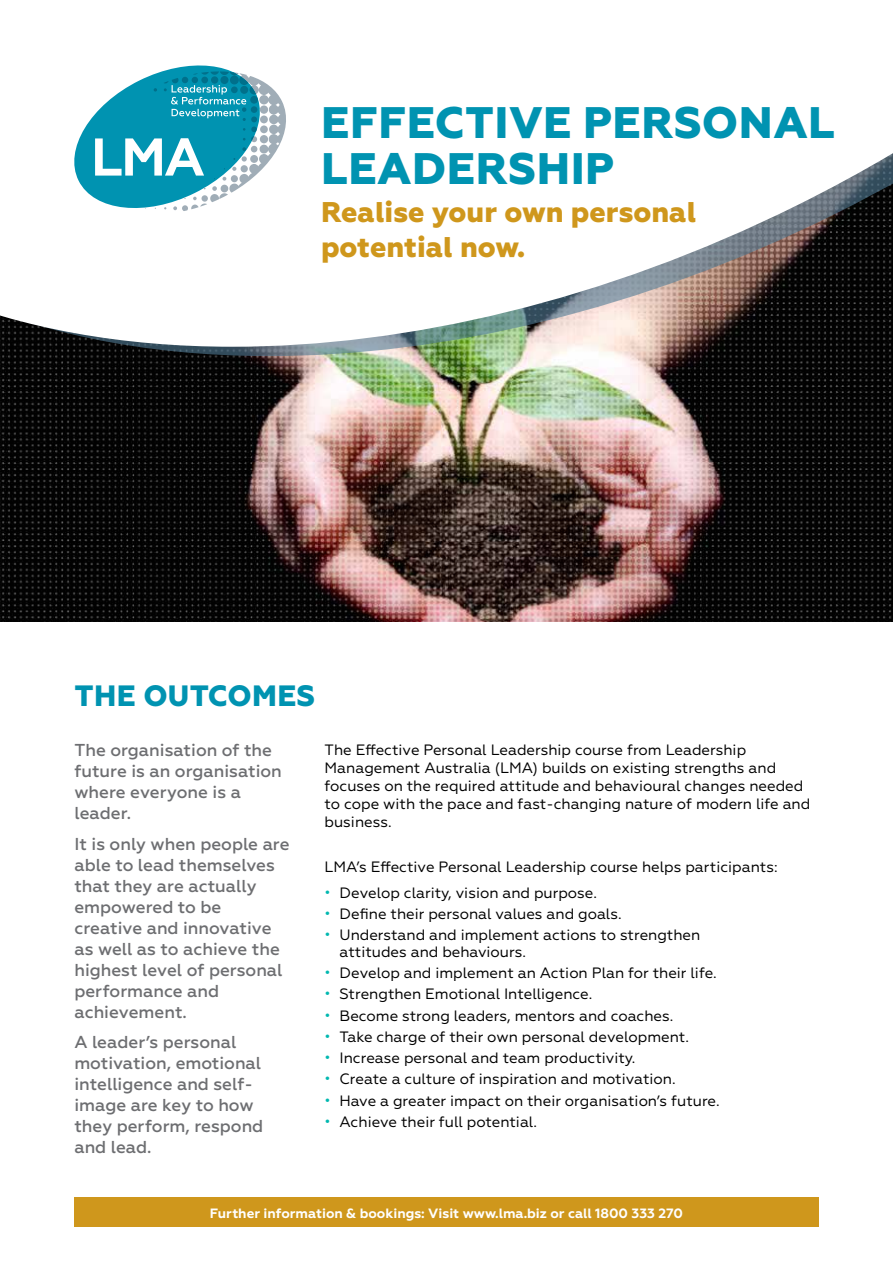
<style>
.page{position:relative;width:893px;height:1263px;background:#fff}
.page>*{position:absolute;margin:0;border:0;box-sizing:border-box;transform-origin:0 0}
.t1{font:800 44.1px/46.2px "Geometria";letter-spacing:.01em;color:#0093b1}
.t2{font:800 29.4px "Geometria";letter-spacing:.01em;color:#0093b1}
.t3{font:800 28.5px/34.2px "Geometria";color:#cf971c}
.t4{font:500 17.25px/21px "Geometria";color:#6d6e71}
.t5{font:15px/18px "Geometria";color:#000}
.t6{font:700 13.5px "Geometria";color:#fff}
.s1{color:#00b8b0}
</style>
<div class="page">
<img style="left:0;top:356px;width:893px;height:265px">
<img style="left:0;top:347px;width:893px;height:9px">
<svg style="left:0;top:153px;width:893px;height:194px"></svg>
<svg style="left:74px;top:65px;width:212px;height:146px"></svg>
<div style="left:74px;top:1197px;width:745px;height:30px;background:#cf971c"></div>
<h1 class="t1" style="left:321px;top:100px;width:515px">EFFECTIVE PERSONAL<br>LEADERSHIP</h1>
<h3 class="t3" style="left:321px;top:196px;width:377px">Realise your own personal potential now.</h3>
<h2 class="t2" style="left:75px;top:678px;width:242px">THE OUTCOMES</h2>
<p class="t4" style="left:74px;top:740px;width:209px">The organisation of the future is an organisation where everyone is a leader.</p>
<p class="t4" style="left:74px;top:833px;width:217px">It is only when people are able to lead themselves that they are actually empowered to be creative and innovative as well as to achieve the highest level of personal performance and achievement.</p>
<p class="t4" style="left:74px;top:1032px;width:190px">A leader’s personal motivation, emotional intelligence and self&shy;image are key to how they perform, respond and lead.</p>
<p class="t5" style="left:325px;top:740px;width:487px">The Effective Personal Leadership course from Leadership Management Australia (LMA) builds on existing strengths and focuses on the required attitude and behavioural changes needed to cope with the pace and fast-changing nature of modern life and business.</p>
<p class="t5" style="left:325px;top:858px;width:455px">LMA’s Effective Personal Leadership course helps participants:</p>
<p class="t5" style="left:325px;top:884px;width:274px"><span class="s1">•</span> Develop clarity, vision and purpose.</p>
<p class="t5" style="left:325px;top:905px;width:299px"><span class="s1">•</span> Define their personal values and goals.</p>
<p class="t5" style="left:339px;top:927px;width:362px;line-height:16.5px;text-indent:-15px"><span class="s1">•</span> Understand and implement actions to strengthen attitudes and behaviours.</p>
<p class="t5" style="left:325px;top:964px;width:394px"><span class="s1">•</span> Develop and implement an Action Plan for their life.</p>
<p class="t5" style="left:325px;top:985px;width:269px"><span class="s1">•</span> Strengthen Emotional Intelligence.</p>
<p class="t5" style="left:325px;top:1006px;width:350px"><span class="s1">•</span> Become strong leaders, mentors and coaches.</p>
<p class="t5" style="left:325px;top:1028px;width:366px"><span class="s1">•</span> Take charge of their own personal development.</p>
<p class="t5" style="left:325px;top:1049px;width:312px"><span class="s1">•</span> Increase personal and team productivity.</p>
<p class="t5" style="left:325px;top:1070px;width:353px"><span class="s1">•</span> Create a culture of inspiration and motivation.</p>
<p class="t5" style="left:325px;top:1091px;width:397px"><span class="s1">•</span> Have a greater impact on their organisation’s future.</p>
<p class="t5" style="left:325px;top:1112px;width:214px"><span class="s1">•</span> Achieve their full potential.</p>
<p class="t6" style="left:210px;top:1205px;width:475px">Further information &amp; bookings: Visit www.lma.biz or call 1800 333 270</p>
</div>
